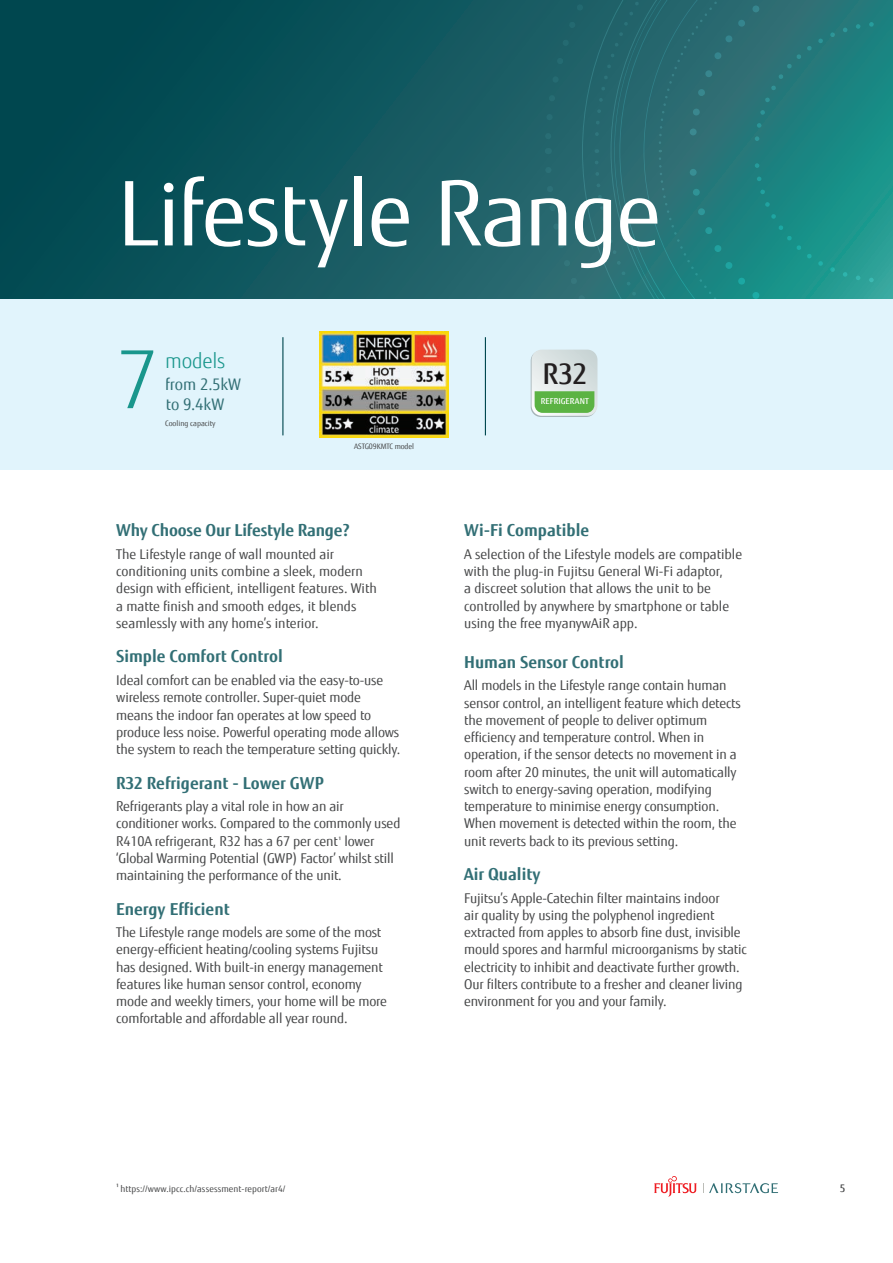
<style>
.page{position:relative;width:893px;height:1263px;background:#fff}
.page>*{position:absolute;margin:0;border:0;box-sizing:border-box;transform-origin:0 0}
.t1{font:89.25px "Fujitsu Sans";letter-spacing:-.02em;color:#fff}
.t2{font:300 80.1px "Fujitsu Sans";color:#19968c}
.t3{font:500 28.35px "Fujitsu Sans";color:#231f20}
.t4{font:300 20.4px "Fujitsu Sans";letter-spacing:-.015em;color:#19968c}
.t5{font:700 16.5px "Fujitsu Sans";color:#326f75}
.t6{font:15.9px/20px "Fujitsu Sans";letter-spacing:-.005em;color:#326f75}
.t7{font:13.5px/17.2px "Fujitsu Sans";letter-spacing:-.01em;color:#464748}
.t8{font:500 10.5px "Fujitsu Sans";color:#464748}
.t9{font:9px "Fujitsu Sans";letter-spacing:.01em;color:#464748}
.t10{font:500 8.1px "Fujitsu Sans";letter-spacing:.015em;color:#fff}
.t11{font:7.5px "Fujitsu Sans";color:#464748}
.s1{font-size:9px}
</style>
<div class="page">
<svg style="left:654px;top:1176px;width:43px;height:21px"></svg>
<svg style="left:703px;top:1183px;width:75px;height:10px"></svg>
<svg style="left:0;top:0;width:582px;height:299px;background:#0d535b"></svg>
<div style="left:543px;top:0;width:39px;height:148px;background:#1f6268"></div>
<div style="left:543px;top:163px;width:39px;height:136px;background:#2a6a71"></div>
<svg style="left:582px;top:0;width:29px;height:299px;background:#27686f"></svg>
<svg style="left:611px;top:0;width:282px;height:299px;background:#237c7d"></svg>
<div style="left:0;top:299px;width:893px;height:171px;background:#e1f4fc"></div>
<hr style="left:282px;top:337px;width:1px;height:98px;background:#00474f">
<hr style="left:485px;top:337px;width:1px;height:98px;background:#00474f">
<svg style="left:531px;top:351px;width:65px;height:66px"></svg>
<svg style="left:532px;top:350px;width:65px;height:66px;background:#b6d5b4"></svg>
<img style="left:319px;top:332px;width:130px;height:105px">
<h1 class="t1" style="left:117px;top:158px;width:545px">Lifestyle Range</h1>
<h2 class="t2" style="left:116px;top:332px;width:44px">7</h2>
<h3 class="t4" style="left:165px;top:348px;width:62px">models</h3>
<p class="t6" style="left:165px;top:374px;width:77px">from 2.5kW to 9.4kW</p>
<p class="t11" style="left:165px;top:418px;width:52px">Cooling capacity</p>
<p class="t11" style="left:354px;top:442px;width:62px">ASTG09KMTC model</p>
<p class="t5" style="left:116px;top:520px;width:235px">Why Choose Our Lifestyle Range?</p>
<p class="t7" style="left:116px;top:545px;width:262px">The Lifestyle range of wall mounted air conditioning units combine a sleek, modern design with efficient, intelligent features. With a matte finish and smooth edges, it blends seamlessly with any home’s interior.</p>
<p class="t5" style="left:116px;top:646px;width:168px">Simple Comfort Control</p>
<p class="t7" style="left:116px;top:672px;width:285px">Ideal comfort can be enabled via the easy-to-use wireless remote controller. Super-quiet mode means the indoor fan operates at low speed to produce less noise. Powerful operating mode allows the system to reach the temperature setting quickly.</p>
<p class="t5" style="left:116px;top:772px;width:209px">R32 Refrigerant - Lower GWP</p>
<p class="t7" style="left:116px;top:798px;width:286px">Refrigerants play a vital role in how an air conditioner works. Compared to the commonly used R410A refrigerant, R32 has a 67 per cent<span class="s1">¹</span> lower ‘Global Warming Potential (GWP) Factor’ whilst still maintaining the performance of the unit.</p>
<p class="t5" style="left:116px;top:898px;width:115px">Energy Efficient</p>
<p class="t7" style="left:116px;top:924px;width:272px">The Lifestyle range models are some of the most energy-efficient heating/cooling systems Fujitsu has designed. With built-in energy management features like human sensor control, economy mode and weekly timers, your home will be more comfortable and affordable all year round.</p>
<h3 class="t3" style="left:542px;top:356px;width:47px">R32</h3>
<p class="t10" style="left:541px;top:396px;width:50px">REFRIGERANT</p>
<p class="t5" style="left:464px;top:520px;width:127px">Wi-Fi Compatible</p>
<p class="t7" style="left:464px;top:545px;width:279px">A selection of the Lifestyle models are compatible with the plug-in Fujitsu General Wi-Fi adaptor,<br>a discreet solution that allows the unit to be controlled by anywhere by smartphone or table using the free myanywAiR app.</p>
<p class="t5" style="left:464px;top:651px;width:161px">Human Sensor Control</p>
<p class="t7" style="left:464px;top:677px;width:278px">All models in the Lifestyle range contain human sensor control, an intelligent feature which detects the movement of people to deliver optimum efficiency and temperature control. When in operation, if the sensor detects no movement in a room after 20 minutes, the unit will automatically switch to energy-saving operation, modifying temperature to minimise energy consumption.<br>When movement is detected within the room, the unit reverts back to its previous setting.</p>
<p class="t5" style="left:464px;top:863px;width:78px">Air Quality</p>
<p class="t7" style="left:464px;top:889px;width:284px">Fujitsu’s Apple-Catechin filter maintains indoor<br>air quality by using the polyphenol ingredient extracted from apples to absorb fine dust, invisible mould spores and harmful microorganisms by static electricity to inhibit and deactivate further growth.<br>Our filters contribute to a fresher and cleaner living environment for you and your family.</p>
<p class="t9" style="left:116px;top:1183px;width:171px">¹ https://www.ipcc.ch/assessment-report/ar4/</p>
<p class="t8" style="left:840px;top:1181px;width:7px">5</p>
</div>
